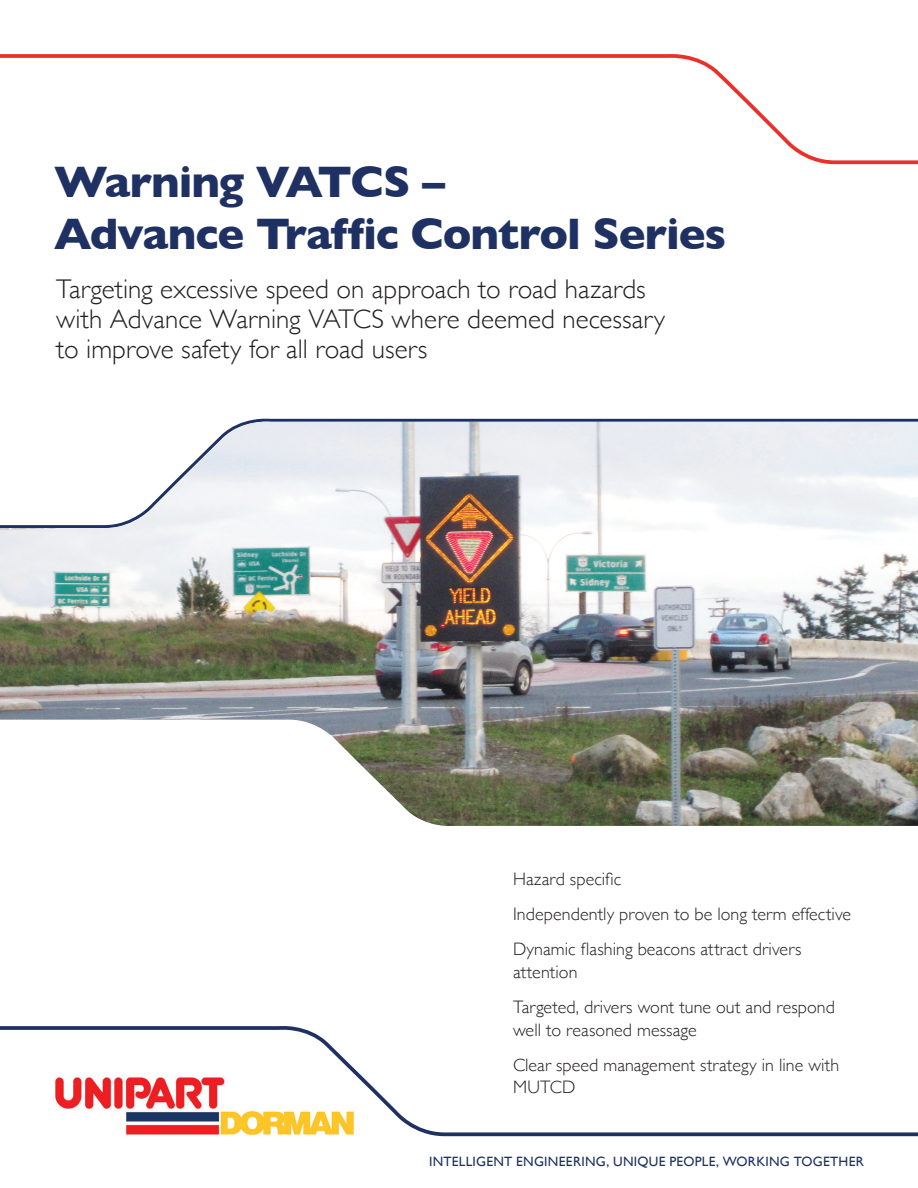
<style>
.page{position:relative;width:918px;height:1188px;background:#fff}
.page>*{position:absolute;margin:0;border:0;box-sizing:border-box;transform-origin:0 0}
.t1{font:700 45px/52.5px "Gill Sans";letter-spacing:-.025em;color:#1f3162}
.t2{font:300 27px/30px "Gill Sans";color:#231f20}
.t3{font:300 18px/35.2px "Gill Sans";letter-spacing:.005em;color:#231f20}
.t4{font:13.5px "Gill Sans";letter-spacing:.02em;color:#1f3162}
</style>
<div class="page">
<svg style="left:0;top:1026px;width:918px;height:111px"></svg>
<svg style="left:0;top:54px;width:918px;height:111px"></svg>
<svg style="left:244px;top:418px;width:674px;height:4px;background:#616d90"></svg>
<img style="left:54px;top:1076px;width:302px;height:60px">
<img style="left:0;top:422px;width:918px;height:404px">
<h1 class="t1" style="left:54px;top:154px;width:674px">Warning VATCS –<br>Advance Traffic Control Series</h1>
<h2 class="t2" style="left:56px;top:273px;width:610px">Targeting excessive speed on approach to road hazards with Advance Warning VATCS where deemed necessary to improve safety for all road users</h2>
<p class="t3" style="left:513px;top:861px;width:340px">Hazard specific<br>Independently proven to be long term effective<br>Dynamic flashing beacons attract drivers</p>
<p class="t3" style="left:513px;top:954px;width:323px">attention<br>Targeted, drivers wont tune out and respond</p>
<p class="t3" style="left:513px;top:1011px;width:328px">well to reasoned message<br>Clear speed management strategy in line with</p>
<p class="t3" style="left:513px;top:1069px;width:64px">MUTCD</p>
<p class="t4" style="left:429px;top:1153px;width:436px">INTELLIGENT ENGINEERING, UNIQUE PEOPLE, WORKING TOGETHER</p>
</div>
